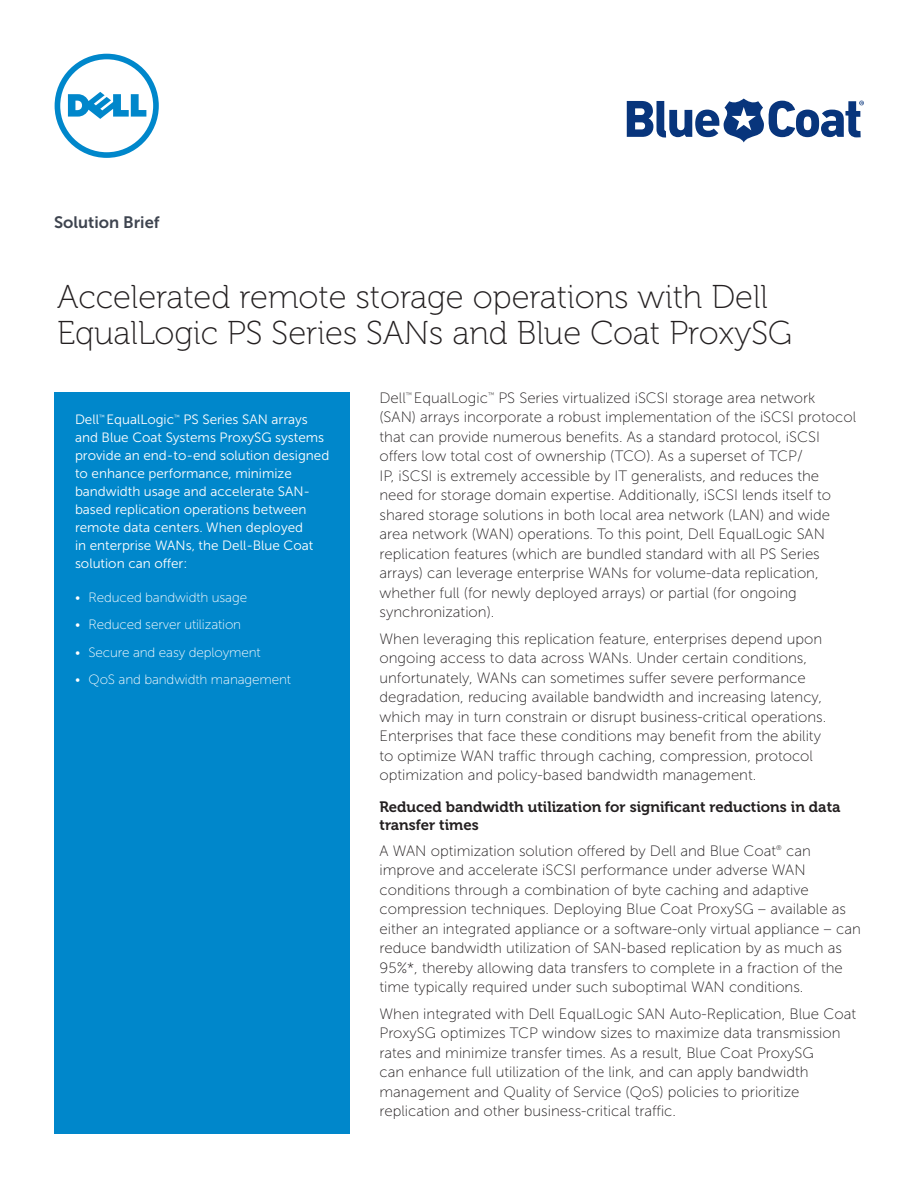
<style>
.page{position:relative;width:918px;height:1188px;background:#fff}
.page>*{position:absolute;margin:0;border:0;box-sizing:border-box;transform-origin:0 0}
.Document_Title{font:33px/36px "Museo For Dell 100";color:#231f20}
.Product_Identifier{font:16.5px "Museo Sans For Dell 700";color:#3e444f}
.Paragraph_Text_-_10{font:15px/19.5px "Museo Sans For Dell 100";color:#231f20}
.Paragraph_head_-_lev{font:15px/18px "Museo For Dell 700";color:#231f20}
.Sidebar_Headline_1{font:13.5px/18px "Museo Sans For Dell 300";color:#fff}
.Sidebar_bullets_1{font:13.5px "Museo Sans For Dell 100";letter-spacing:-.01em;color:#fff}
.Paragraph_Text_-_10-2{font:6.75px "Museo Sans For Dell 100";color:#231f20}
</style>
<div class="page">
<div style="left:55px;top:392px;width:295px;height:742px;background:#0087cb"></div>
<svg style="left:55px;top:54px;width:104px;height:104px"></svg>
<svg style="left:627px;top:99px;width:237px;height:43px"></svg>
<p class="Product_Identifier" style="left:54px;top:213px;width:107px">Solution Brief</p>
<p class="Document_Title" style="left:57px;top:280px;width:737px">Accelerated remote storage operations with Dell<br>EqualLogic PS Series SANs and Blue Coat ProxySG</p>
<p class="Sidebar_Headline_1" style="left:75px;top:411px;width:256px">Dell<sup>™</sup> EqualLogic<sup>™</sup> PS Series SAN arrays and Blue Coat Systems ProxySG systems provide an end-to-end solution designed to enhance performance, minimize bandwidth usage and accelerate SAN&shy;based replication operations between remote data centers. When deployed<br>in enterprise WANs, the Dell-Blue Coat solution can offer:</p>
<p class="Sidebar_bullets_1" style="left:75px;top:590px;width:174px">• Reduced bandwidth usage</p>
<p class="Sidebar_bullets_1" style="left:75px;top:618px;width:168px">• Reduced server utilization</p>
<p class="Sidebar_bullets_1" style="left:75px;top:645px;width:187px">• Secure and easy deployment</p>
<p class="Sidebar_bullets_1" style="left:75px;top:672px;width:218px">• QoS and bandwidth management</p>
<p class="Paragraph_Text_-_10" style="left:380px;top:388px;width:28px">Dell</p>
<p class="Paragraph_Text_-_10-2" style="left:406px;top:391px;width:8px">™</p>
<p class="Paragraph_Text_-_10" style="left:414px;top:388px;width:76px">EqualLogic</p>
<p class="Paragraph_Text_-_10-2" style="left:488px;top:391px;width:8px">™</p>
<p class="Paragraph_Text_-_10" style="left:380px;top:388px;width:478px;text-indent:119px">PS Series virtualized iSCSI storage area network<br>(SAN) arrays incorporate a robust implementation of the iSCSI protocol that can provide numerous benefits. As a standard protocol, iSCSI offers low total cost of ownership (TCO). As a superset of TCP/<br>IP, iSCSI is extremely accessible by IT generalists, and reduces the need for storage domain expertise. Additionally, iSCSI lends itself to shared storage solutions in both local area network (LAN) and wide area network (WAN) operations. To this point, Dell EqualLogic SAN replication features (which are bundled standard with all PS Series arrays) can leverage enterprise WANs for volume-data replication, whether full (for newly deployed arrays) or partial (for ongoing synchronization).</p>
<p class="Paragraph_Text_-_10" style="left:380px;top:629px;width:448px">When leveraging this replication feature, enterprises depend upon ongoing access to data across WANs. Under certain conditions, unfortunately, WANs can sometimes suffer severe performance degradation, reducing available bandwidth and increasing latency, which may in turn constrain or disrupt business-critical operations.<br>Enterprises that face these conditions may benefit from the ability to optimize WAN traffic through caching, compression, protocol optimization and policy-based bandwidth management.</p>
<p class="Paragraph_head_-_lev" style="left:380px;top:798px;width:463px">Reduced bandwidth utilization for significant reductions in data transfer times</p>
<p class="Paragraph_Text_-_10" style="left:380px;top:841px;width:398px">A WAN optimization solution offered by Dell and Blue Coat</p>
<p class="Paragraph_Text_-_10-2" style="left:776px;top:844px;width:7px">®</p>
<p class="Paragraph_Text_-_10" style="left:380px;top:841px;width:483px;text-indent:407px">can improve and accelerate iSCSI performance under adverse WAN conditions through a combination of byte caching and adaptive compression techniques. Deploying Blue Coat ProxySG – available as either an integrated appliance or a software-only virtual appliance – can reduce bandwidth utilization of SAN-based replication by as much as 95%*, thereby allowing data transfers to complete in a fraction of the time typically required under such suboptimal WAN conditions.</p>
<p class="Paragraph_Text_-_10" style="left:380px;top:1004px;width:478px">When integrated with Dell EqualLogic SAN Auto-Replication, Blue Coat ProxySG optimizes TCP window sizes to maximize data transmission rates and minimize transfer times. As a result, Blue Coat ProxySG<br>can enhance full utilization of the link, and can apply bandwidth management and Quality of Service (QoS) policies to prioritize replication and other business-critical traffic.</p>
</div>
